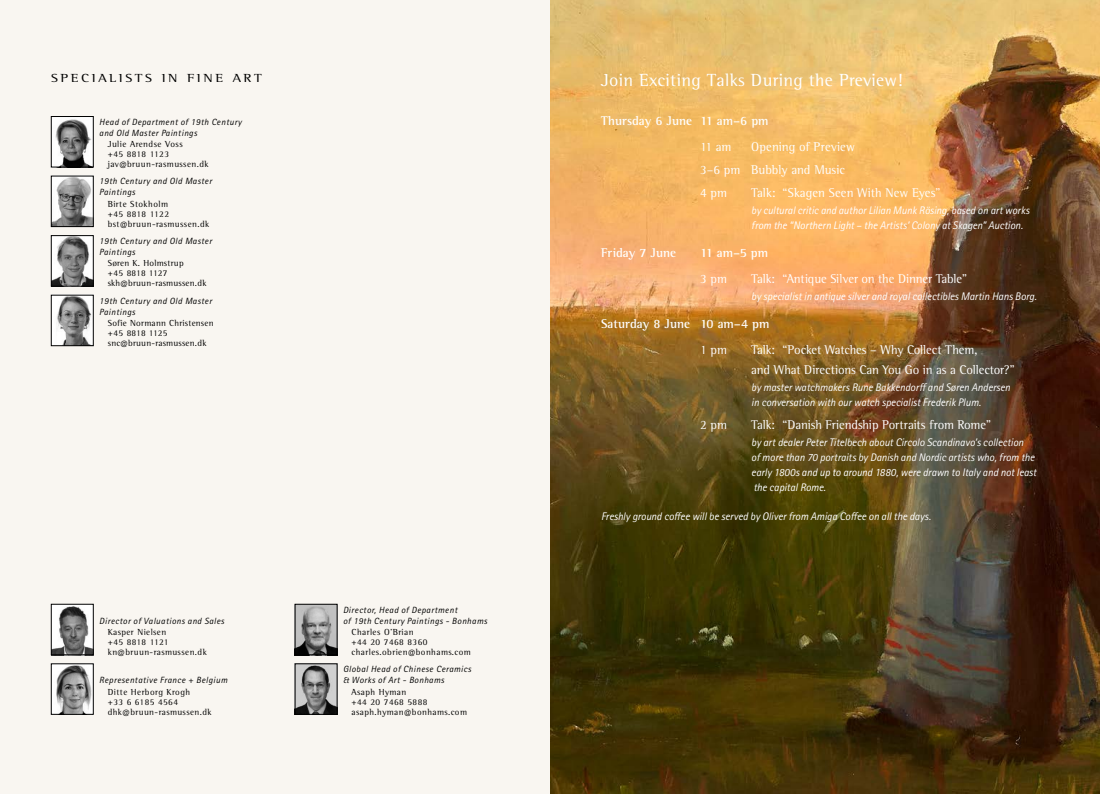
<style>
.page{position:relative;width:1100px;height:794px;background:#f9f6f1}
.page>*{position:absolute;margin:0;border:0;box-sizing:border-box;transform-origin:0 0}
.t1{font:18px "Rotis Semi Serif Pro";letter-spacing:.02em;color:#fff}
.t2{font:13px/22.8px "Rotis Semi Serif Pro";letter-spacing:-.005em;color:#fff}
.t3{font:700 13px "Rotis Semi Serif Pro";color:#fff}
.t4{font:12px "Rotis Semi Serif Pro";letter-spacing:.18em;color:#000;scale:1.2 1}
.t5{font:italic 11px/15px "Rotis Sans Serif Pro";letter-spacing:-.005em;color:#fff}
.t6{font:italic 9px/11px "Rotis Sans Serif Pro";letter-spacing:.05em;color:#000}
.t7{font:9px/10px "Rotis Semi Serif Pro";letter-spacing:.05em;color:#000}
.t8{font:9px/10px "Rotis Semi Serif Pro";letter-spacing:.03em;color:#000}
</style>
<div class="page">
<img style="left:53px;top:178px;width:39px;height:47px">
<div style="left:51px;top:176px;width:43px;height:51px;border:1px solid #000"></div>
<img style="left:53px;top:118px;width:39px;height:47px">
<div style="left:51px;top:116px;width:43px;height:51px;border:1px solid #000"></div>
<img style="left:53px;top:297px;width:39px;height:47px">
<div style="left:51px;top:295px;width:43px;height:51px;border:1px solid #000"></div>
<img style="left:53px;top:606px;width:39px;height:47px">
<div style="left:51px;top:604px;width:43px;height:51px;border:1px solid #000"></div>
<img style="left:53px;top:665px;width:39px;height:47px">
<div style="left:51px;top:663px;width:43px;height:51px;border:1px solid #000"></div>
<img style="left:53px;top:237px;width:39px;height:47px">
<div style="left:51px;top:235px;width:43px;height:51px;border:1px solid #000"></div>
<img style="left:297px;top:606px;width:38px;height:47px">
<div style="left:295px;top:604px;width:42px;height:51px;border:1px solid #000"></div>
<img style="left:297px;top:665px;width:38px;height:47px">
<div style="left:295px;top:663px;width:42px;height:51px;border:1px solid #000"></div>
<img style="left:550px;top:0;width:550px;height:794px">
<p class="t4" style="left:51px;top:71px;width:177px">SPECIALISTS IN FINE ART</p>
<p class="t6" style="left:99px;top:116px;width:144px">Head of Department of 19th Century and Old Master Paintings</p>
<p class="t7" style="left:108px;top:139px;width:102px">Julie Arendse Voss<br>+45 8818 1123 jav@bruun-rasmussen.dk</p>
<p class="t6" style="left:99px;top:176px;width:114px">19th Century and Old Master<br>Paintings</p>
<p class="t7" style="left:108px;top:199px;width:103px">Birte Stokholm<br>+45 8818 1122 bst@bruun-rasmussen.dk</p>
<p class="t6" style="left:99px;top:235px;width:114px">19th Century and Old Master<br>Paintings</p>
<p class="t8" style="left:108px;top:258px;width:100px">Søren K. Holmstrup<br>+45 8818 1127 skh@bruun-rasmussen.dk</p>
<p class="t6" style="left:99px;top:295px;width:114px">19th Century and Old Master<br>Paintings</p>
<p class="t8" style="left:108px;top:318px;width:107px">Sofie Normann Christensen +45 8818 1125 snc@bruun-rasmussen.dk</p>
<p class="t6" style="left:99px;top:615px;width:127px">Director of Valuations and Sales</p>
<p class="t7" style="left:108px;top:627px;width:101px">Kasper Nielsen<br>+45 8818 1121 kn@bruun-rasmussen.dk</p>
<p class="t6" style="left:99px;top:674px;width:130px">Representative France + Belgium</p>
<p class="t7" style="left:108px;top:686px;width:106px">Ditte Herborg Krogh<br>+33 6 6185 4564 dhk@bruun-rasmussen.dk</p>
<p class="t6" style="left:343px;top:604px;width:146px">Director, Head of Department<br>of 19th Century Paintings - Bonhams</p>
<p class="t7" style="left:351px;top:627px;width:121px">Charles O’Brian<br>+44 20 7468 8360 charles.obrien@bonhams.com</p>
<p class="t6" style="left:343px;top:663px;width:130px">Global Head of Chinese Ceramics &amp; Works of Art - Bonhams</p>
<p class="t7" style="left:351px;top:686px;width:117px">Asaph Hyman<br>+44 20 7468 5888 asaph.hyman@bonhams.com</p>
<h1 class="t1" style="left:601px;top:69px;width:303px">Join Exciting Talks During the Preview!</h1>
<p class="t3" style="left:601px;top:113px;width:169px">Thursday 6 June 11 am–6 pm</p>
<p class="t2" style="left:700px;top:135px;width:33px">11 am</p>
<p class="t2" style="left:700px;top:135px;width:156px;text-indent:51px">Opening of Preview<br>3–6 pm Bubbly and Music<br>4 pm</p>
<p class="t2" style="left:751px;top:181px;width:191px">Talk: “Skagen Seen With New Eyes”</p>
<p class="t5" style="left:751px;top:203px;width:280px">by cultural critic and author Lilian Munk Rösing, based on art works from the “Northern Light – the Artists’ Colony at Skagen” Auction.</p>
<p class="t3" style="left:601px;top:245px;width:76px">Friday 7 June</p>
<p class="t3" style="left:700px;top:245px;width:69px">11 am–5 pm</p>
<p class="t2" style="left:700px;top:267px;width:28px">3 pm</p>
<p class="t2" style="left:751px;top:267px;width:217px">Talk: “Antique Silver on the Dinner Table”</p>
<p class="t5" style="left:751px;top:289px;width:287px">by specialist in antique silver and royal collectibles Martin Hans Borg.</p>
<p class="t3" style="left:601px;top:316px;width:170px">Saturday 8 June 10 am–4 pm</p>
<p class="t2" style="left:700px;top:338px;width:28px">1 pm</p>
<p class="t2" style="left:751px;top:340px;width:265px;line-height:20px">Talk: “Pocket Watches – Why Collect Them,<br>and What Directions Can You Go in as a Collector?”</p>
<p class="t5" style="left:751px;top:380px;width:261px">by master watchmakers Rune Bakkendorff and Søren Andersen in conversation with our watch specialist Frederik Plum.</p>
<p class="t2" style="left:700px;top:413px;width:28px">2 pm</p>
<p class="t2" style="left:751px;top:413px;width:241px">Talk: “Danish Friendship Portraits from Rome”</p>
<p class="t5" style="left:751px;top:435px;width:287px">by art dealer Peter Titelbech about Circolo Scandinavo’s collection<br>of more than 70 portraits by Danish and Nordic artists who, from the early 1800s and up to around 1880, were drawn to Italy and not least the capital Rome.</p>
<p class="t5" style="left:601px;top:508px;width:331px">Freshly ground coffee will be served by Oliver from Amiga Coffee on all the days.</p>
</div>
